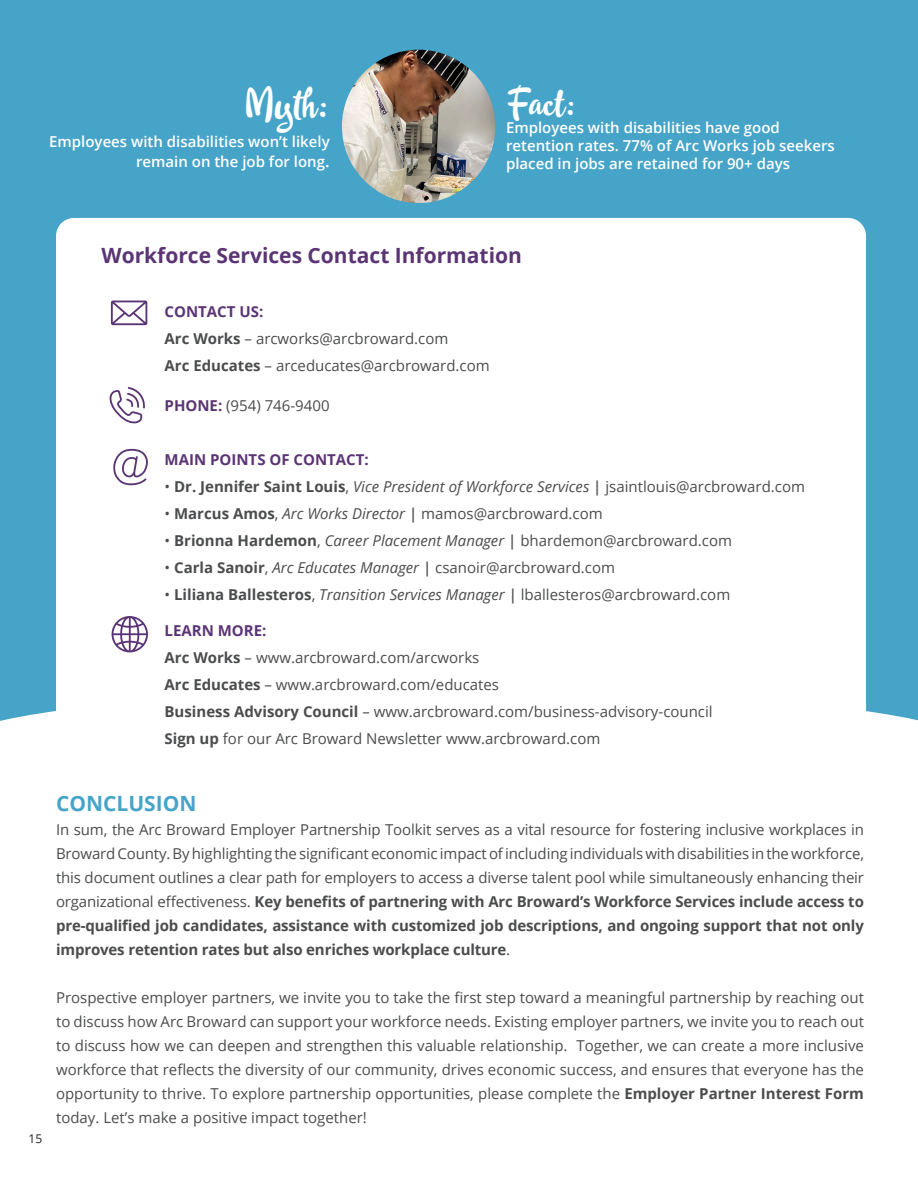
<style>
.page{position:relative;width:918px;height:1188px;background:#fff}
.page>*{position:absolute;margin:0;border:0;box-sizing:border-box;transform-origin:0 0}
.t1{font:45px "Bali Beach";color:#fff}
.t2{font:42px "Bali Beach";color:#fff}
.t3{font:700 21px "Open Sans";color:#5b3475}
.t4{font:700 21px "Open Sans";color:#47a4c9}
.t5{font:15px/24px "Open Sans";color:#4b4c4d;text-align:justify}
.t6{font:600 15px/18px "Open Sans";color:#fff;text-align:right}
.t7{font:italic 15px "Open Sans";color:#4b4c4d}
.t8{font:700 15px "Open Sans";color:#5b3475}
.t9{font:12px "Open Sans";color:#231f20}
.s1{font-size:16.5px}
.s2{font-weight:700}
.s3{font-weight:700;color:#5b3475}
.s4{font-style:normal}
.s5{font-weight:700;font-style:normal}
.s6{font-weight:600;font-style:normal}
.s7{font-style:italic}
.s8{font-weight:600}
</style>
<div class="page">
<div style="left:0;top:0;width:918px;height:721px;background:#47a4c9"></div>
<div style="left:349px;top:76px;width:138px;height:138px;background:#47a4c9"></div>
<img style="left:342px;top:50px;width:153px;height:153px;border-radius:75px">
<div style="left:56px;top:218px;width:810px;height:626px;background:#fff;border-radius:18px"></div>
<svg style="left:112px;top:616px;width:36px;height:36px"></svg>
<svg style="left:113px;top:449px;width:35px;height:36px"></svg>
<svg style="left:111px;top:301px;width:36px;height:24px"></svg>
<svg style="left:109px;top:387px;width:36px;height:36px"></svg>
<p class="t1" style="left:244px;top:75px;width:87px">Myth:</p>
<p class="t6" style="left:49px;top:132px;width:282px;line-height:19.8px">Employees with disabilities won’t likely remain on the job for long<span class="s1">.</span></p>
<p class="t2" style="left:506px;top:76px;width:72px">Fact:</p>
<p class="t6" style="left:506px;top:118px;width:330px;text-align:left">Employees with disabilities have good retention rates. 77% of Arc Works job seekers placed in jobs are retained for 90+ days</p>
<p class="t3" style="left:101px;top:241px;width:422px">Workforce Services Contact Information</p>
<p class="t8" style="left:165px;top:301px;width:100px">CONTACT US:</p>
<p class="t5" style="left:165px;top:327px;width:285px"><span class="s2">Arc Works</span> – arcworks@arcbroward.com</p>
<p class="t5" style="left:165px;top:354px;width:327px"><span class="s2">Arc Educates</span> – arceducates@arcbroward.com</p>
<p class="t5" style="left:165px;top:393px;width:167px"><span class="s3">PHONE:</span> (954) 746-9400</p>
<p class="t8" style="left:165px;top:449px;width:206px">MAIN POINTS OF CONTACT:</p>
<p class="t7" style="left:165px;top:476px;width:642px"><span class="s4">•</span> <span class="s5">Dr. Jennifer Saint Louis</span><span class="s4">,</span> Vice President of Workforce Services <span class="s6">|</span> <span class="s4">jsaintlouis@arcbroward.com</span></p>
<p class="t5" style="left:165px;top:501px;width:440px">• <span class="s2">Marcus Amos</span>, <span class="s7">Arc Works Director</span> <span class="s8">|</span> mamos@arcbroward.com</p>
<p class="t5" style="left:165px;top:528px;width:569px">• <span class="s2">Brionna Hardemon</span>, <span class="s7">Career Placement Manager</span> <span class="s8">|</span> bhardemon@arcbroward.com</p>
<p class="t5" style="left:165px;top:555px;width:452px">• <span class="s2">Carla Sanoir</span>, <span class="s7">Arc Educates Manager</span> <span class="s8">|</span> csanoir@arcbroward.com</p>
<p class="t5" style="left:165px;top:582px;width:567px">• <span class="s2">Liliana Ballesteros</span>, <span class="s7">Transition Services Manager</span> <span class="s8">|</span> lballesteros@arcbroward.com</p>
<p class="t8" style="left:165px;top:620px;width:103px">LEARN MORE:</p>
<p class="t5" style="left:165px;top:645px;width:316px"><span class="s2">Arc Works</span> – www.arcbroward.com/arcworks</p>
<p class="t5" style="left:165px;top:672px;width:336px"><span class="s2">Arc Educates</span> – www.arcbroward.com/educates</p>
<p class="t5" style="left:165px;top:699px;width:550px"><span class="s2">Business Advisory Council</span> – www.arcbroward.com/business-advisory-council</p>
<p class="t5" style="left:165px;top:726px;width:437px"><span class="s2">Sign up</span> for our Arc Broward Newsletter www.arcbroward.com</p>
<p class="t9" style="left:28px;top:1131px;width:15px">15</p>
<p class="t4" style="left:56px;top:789px;width:142px">CONCLUSION</p>
<p class="t5" style="left:56px;top:817px;width:810px">In sum, the Arc Broward Employer Partnership Toolkit serves as a vital resource for fostering inclusive workplaces in Broward County. By highlighting the significant economic impact of including individuals with disabilities in the workforce, this document outlines a clear path for employers to access a diverse talent pool while simultaneously enhancing their organizational effectiveness. <span class="s2">Key benefits of partnering with Arc Broward’s Workforce Services include access to pre-qualified job candidates, assistance with customized job descriptions, and ongoing support that not only improves retention rates but also enriches workplace culture</span>.</p>
<p class="t5" style="left:56px;top:985px;width:809px">Prospective employer partners, we invite you to take the first step toward a meaningful partnership by reaching out to discuss how Arc Broward can support your workforce needs. Existing employer partners, we invite you to reach out to discuss how we can deepen and strengthen this valuable relationship. Together, we can create a more inclusive workforce that reflects the diversity of our community, drives economic success, and ensures that everyone has the opportunity to thrive. To explore partnership opportunities, please complete the <span class="s2">Employer Partner Interest Form </span>today. Let’s make a positive impact together!</p>
</div>
